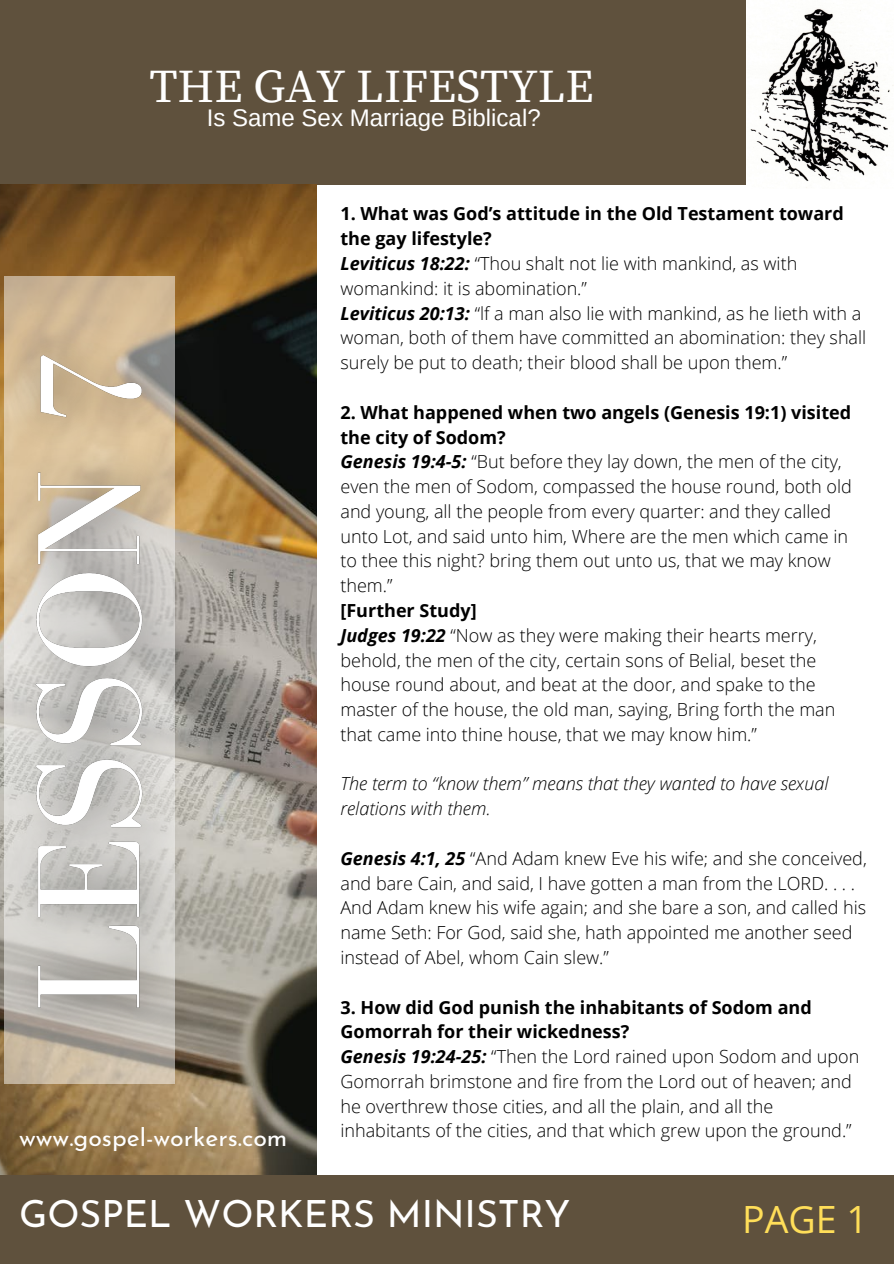
<style>
.page{position:relative;width:894px;height:1264px;background:#fff}
.page>*{position:absolute;margin:0;border:0;box-sizing:border-box;transform-origin:0 0}
.t1{font:46.5px "Source Serif Pro";color:#fff}
.t2{font:37.5px "Josefin Sans";color:#fff}
.t3{font:37.5px "Open Sans";color:#ffde59}
.t4{font:24.75px "Josefin Sans";color:#fff}
.t5{font:24px "Arimo";color:#fff}
.t6{font:300 18px/24.8px "Open Sans";color:#000}
.t7{font:700 18px/24.8px "Open Sans";color:#000}
.t8{font:italic 300 18px/24.8px "Open Sans";color:#000}
.s1{font-weight:700;font-style:italic}
</style>
<div class="page">
<div style="left:0;top:0;width:893px;height:185px;background:#5f513d"></div>
<img style="left:746px;top:0;width:147px;height:188px">
<img style="left:0;top:185px;width:316px;height:990px">
<div style="left:0;top:1175px;width:893px;height:88px;background:#5f513d"></div>
<img style="left:0;top:284px;width:239px;height:792px">
<p class="t1" style="left:149px;top:60px;width:445px">THE GAY LIFESTYLE</p>
<p class="t5" style="left:207px;top:104px;width:335px">Is Same Sex Marriage Biblical?</p>
<p class="t4" style="left:19px;top:1127px;width:270px">www.gospel-workers.com</p>
<p class="t7" style="left:340px;top:201px;width:504px">1. What was God’s attitude in the Old Testament toward the gay lifestyle?</p>
<p class="t6" style="left:340px;top:251px;width:458px"><span class="s1">Leviticus 18:22:</span> “Thou shalt not lie with mankind, as with womankind: it is abomination.”</p>
<p class="t6" style="left:340px;top:300px;width:527px"><span class="s1">Leviticus 20:13:</span> “lf a man also lie with mankind, as he lieth with a woman, both of them have committed an abomination: they shall surely be put to death; their blood shall be upon them.”</p>
<p class="t7" style="left:340px;top:399px;width:512px">2. What happened when two angels (Genesis 19:1) visited the city of Sodom?</p>
<p class="t6" style="left:340px;top:449px;width:513px"><span class="s1">Genesis 19:4-5:</span> “But before they lay down, the men of the city, even the men of Sodom, compassed the house round, both old and young, all the people from every quarter: and they called unto Lot, and said unto him, Where are the men which came in to thee this night? bring them out unto us, that we may know them.”</p>
<p class="t7" style="left:340px;top:597px;width:138px">[Further Study]</p>
<p class="t6" style="left:340px;top:622px;width:496px"><span class="s1">Judges 19:22</span> “Now as they were making their hearts merry, behold, the men of the city, certain sons of Belial, beset the house round about, and beat at the door, and spake to the master of the house, the old man, saying, Bring forth the man that came into thine house, that we may know him.”</p>
<p class="t8" style="left:340px;top:771px;width:489px">The term to “know them” means that they wanted to have sexual relations with them.</p>
<p class="t6" style="left:340px;top:845px;width:527px"><span class="s1">Genesis 4:1, 25</span> “And Adam knew Eve his wife; and she conceived, and bare Cain, and said, I have gotten a man from the LORD. . . .<br>And Adam knew his wife again; and she bare a son, and called his name Seth: For God, said she, hath appointed me another seed instead of Abel, whom Cain slew.”</p>
<p class="t7" style="left:340px;top:994px;width:472px">3. How did God punish the inhabitants of Sodom and<br>Gomorrah for their wickedness?</p>
<p class="t6" style="left:340px;top:1043px;width:520px"><span class="s1">Genesis 19:24-25:</span> “Then the Lord rained upon Sodom and upon Gomorrah brimstone and fire from the Lord out of heaven; and he overthrew those cities, and all the plain, and all the inhabitants of the cities, and that which grew upon the ground.”</p>
<p class="t2" style="left:19px;top:1199px;width:553px">GOSPEL WORKERS MINISTRY</p>
<p class="t3" style="left:741px;top:1192px;width:127px">PAGE 1</p>
</div>
